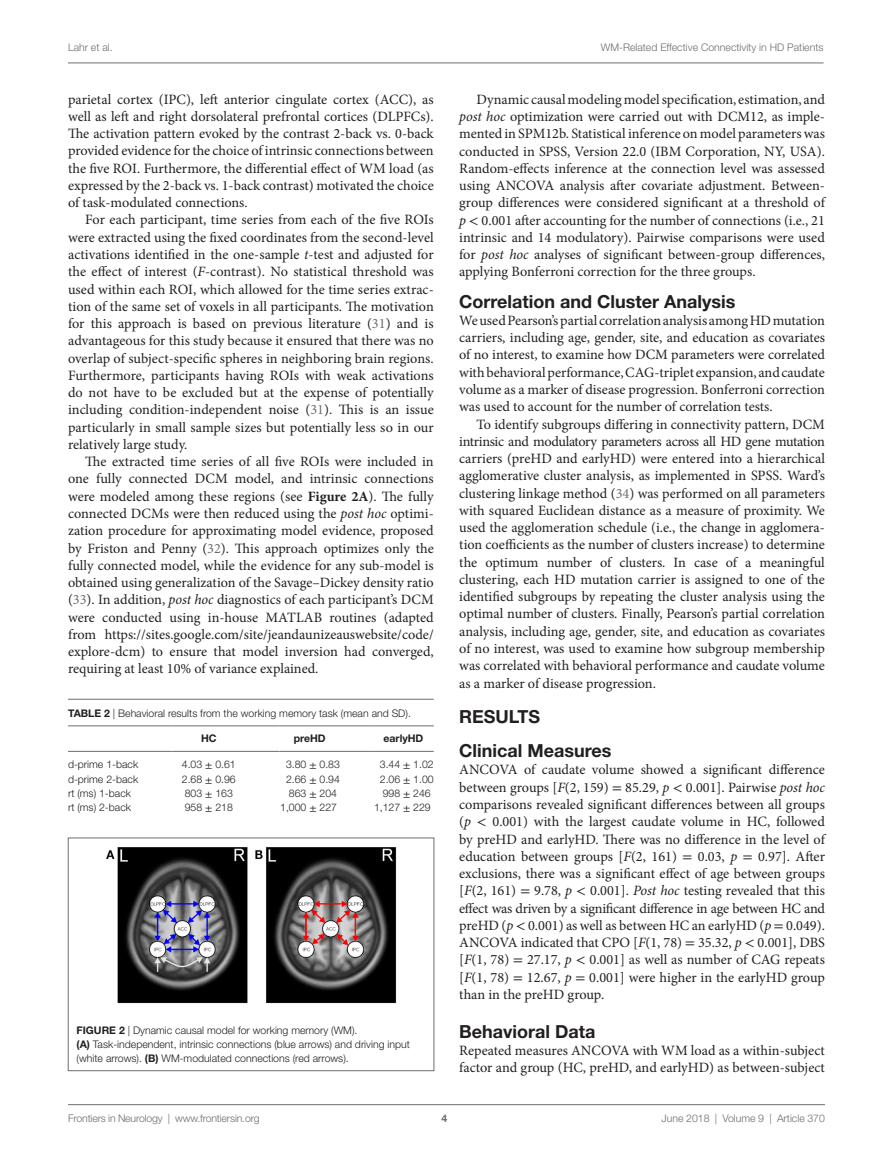
<style>
.page{position:relative;width:893px;height:1170px;background:#fff}
.page>*{position:absolute;margin:0;border:0;box-sizing:border-box;transform-origin:0 0}
.t1{font:700 18px/33.8px "Helvetica Neue LT Std";color:#231f20}
.t2{font:14.25px/17.2px "Minion Pro";color:#231f20;text-align:justify}
.t3{font:300 10.5px/14.2px "Helvetica Neue LT Std";color:#231f20}
.t4{font:300 10.5px "Helvetica Neue LT Std";color:#6c6d70}
.t5{font:700 10.5px "Helvetica Neue LT Std";color:#231f20}
.t6{font:700 10.5px "Helvetica Neue LT Std";color:#6c6d70}
.s1{font-style:italic}
.s2{color:#6c6d70}
.s3{font-weight:700}
.s4{font-family:"STIX General";font-weight:400}
.s5{font-family:"STIX General"}
</style>
<div class="page">
<img style="left:106px;top:847px;width:291px;height:156px">
<hr style="left:68px;top:699px;width:366px;height:1px;background:#6c6d70">
<hr style="left:68px;top:725px;width:103px;height:1px;background:#6c6d70">
<hr style="left:68px;top:751px;width:103px;height:1px;background:#6c6d70">
<hr style="left:171px;top:725px;width:108px;height:1px;background:#6c6d70">
<hr style="left:171px;top:751px;width:108px;height:1px;background:#6c6d70">
<hr style="left:279px;top:725px;width:94px;height:1px;background:#6c6d70">
<hr style="left:279px;top:751px;width:94px;height:1px;background:#6c6d70">
<hr style="left:373px;top:725px;width:61px;height:1px;background:#6c6d70">
<hr style="left:373px;top:751px;width:61px;height:1px;background:#6c6d70">
<hr style="left:68px;top:63px;width:756px;height:1px;background:#6c6d70">
<hr style="left:68px;top:1104px;width:757px;height:1px;background:#6c6d70">
<p class="t4" style="left:68px;top:41px;width:46px">Lahr et al.</p>
<p class="t4" style="left:601px;top:41px;width:224px">WM-Related Effective Connectivity in HD Patients</p>
<p class="t2" style="left:68px;top:90px;width:367px">parietal cortex (IPC), left anterior cingulate cortex (ACC), as well as left and right dorsolateral prefrontal cortices (DLPFCs).<br>The activation pattern evoked by the contrast 2-back vs. 0-back provided evidence for the choice of intrinsic connections between the five ROI. Furthermore, the differential effect of WM load (as expressed by the 2-back vs. 1-back contrast) motivated the choice of task-modulated connections.</p>
<p class="t2" style="left:68px;top:211px;width:367px;text-indent:17px">For each participant, time series from each of the five ROIs were extracted using the fixed coordinates from the second-level activations identified in the one-sample <span class="s1">t</span>-test and adjusted for the effect of interest (<span class="s1">F</span>-contrast). No statistical threshold was used within each ROI, which allowed for the time series extrac&shy;tion of the same set of voxels in all participants. The motivation for this approach is based on previous literature (<span class="s2">31</span>) and is advantageous for this study because it ensured that there was no overlap of subject-specific spheres in neighboring brain regions.<br>Furthermore, participants having ROIs with weak activations do not have to be excluded but at the expense of potentially including condition-independent noise (<span class="s2">31</span>). This is an issue particularly in small sample sizes but potentially less so in our relatively large study.</p>
<p class="t2" style="left:68px;top:453px;width:367px;text-indent:17px">The extracted time series of all five ROIs were included in one fully connected DCM model, and intrinsic connections were modeled among these regions (see <span class="s3">Figure 2A</span>). The fully connected DCMs were then reduced using the <span class="s1">post hoc</span> optimi&shy;zation procedure for approximating model evidence, proposed by Friston and Penny (<span class="s2">32</span>). This approach optimizes only the fully connected model, while the evidence for any sub-model is obtained using generalization of the Savage–Dickey density ratio (<span class="s2">33</span>). In addition, <span class="s1">post hoc</span> diagnostics of each participant’s DCM were conducted using in-house MATLAB routines (adapted from https://sites.google.com/site/jeandaunizeauswebsite/code/ explore-dcm) to ensure that model inversion had converged, requiring at least 10% of variance explained.</p>
<p class="t3" style="left:68px;top:706px;width:344px"><span class="s3">Table 2</span> | Behavioral results from the working memory task (mean and SD).</p>
<p class="t5" style="left:201px;top:732px;width:9px">HC</p>
<p class="t5" style="left:294px;top:732px;width:33px">preHD</p>
<p class="t5" style="left:384px;top:732px;width:41px">earlyHD</p>
<p class="t3" style="left:68px;top:756px;width:72px">d-prime 1-back</p>
<p class="t3" style="left:182px;top:757px;width:55px">4.03 <span class="s4">±</span> 0.61</p>
<p class="t3" style="left:286px;top:757px;width:55px">3.80 <span class="s4">±</span> 0.83</p>
<p class="t3" style="left:380px;top:757px;width:55px">3.44 <span class="s4">±</span> 1.02</p>
<p class="t3" style="left:68px;top:771px;width:72px">d-prime 2-back</p>
<p class="t3" style="left:182px;top:771px;width:55px">2.68 <span class="s4">±</span> 0.96</p>
<p class="t3" style="left:286px;top:771px;width:55px">2.66 <span class="s4">±</span> 0.94</p>
<p class="t3" style="left:380px;top:771px;width:55px">2.06 <span class="s4">±</span> 1.00</p>
<p class="t3" style="left:68px;top:785px;width:65px">rt (ms) 1-back</p>
<p class="t3" style="left:185px;top:785px;width:50px">803 <span class="s4">±</span> 163</p>
<p class="t3" style="left:289px;top:785px;width:50px">863 <span class="s4">±</span> 204</p>
<p class="t3" style="left:383px;top:785px;width:50px">998 <span class="s4">±</span> 246</p>
<p class="t3" style="left:68px;top:799px;width:65px">rt (ms) 2-back</p>
<p class="t3" style="left:185px;top:799px;width:50px">958 <span class="s4">±</span> 218</p>
<p class="t3" style="left:280px;top:799px;width:58px">1,000 <span class="s4">±</span> 227</p>
<p class="t3" style="left:374px;top:799px;width:58px">1,127 <span class="s4">±</span> 229</p>
<p class="t3" style="left:77px;top:1022px;width:335px"><span class="s3">Figure 2</span> | Dynamic causal model for working memory (WM).<br><span class="s3">(A)</span> Task-independent, intrinsic connections (blue arrows) and driving input (white arrows). <span class="s3">(B)</span> WM-modulated connections (red arrows).</p>
<p class="t2" style="left:459px;top:91px;width:367px;text-indent:17px">Dynamic causal modeling model specification, estimation, and <span class="s1">post hoc</span> optimization were carried out with DCM12, as imple&shy;mented in SPM12b. Statistical inference on model parameters was conducted in SPSS, Version 22.0 (IBM Corporation, NY, USA).<br>Random-effects inference at the connection level was assessed using ANCOVA analysis after covariate adjustment. Between&shy;group differences were considered significant at a threshold of <span class="s1">p</span> <span class="s5">&lt;</span> 0.001 after accounting for the number of connections (i.e., 21 intrinsic and 14 modulatory). Pairwise comparisons were used for <span class="s1">post hoc</span> analyses of significant between-group differences, applying Bonferroni correction for the three groups.</p>
<p class="t1" style="left:459px;top:284px;width:278px">Correlation and Cluster Analysis</p>
<p class="t2" style="left:459px;top:312px;width:367px">We used Pearson’s partial correlation analysis among HD mutation carriers, including age, gender, site, and education as covariates of no interest, to examine how DCM parameters were correlated with behavioral performance, CAG-triplet expansion, and caudate volume as a marker of disease progression. Bonferroni correction was used to account for the number of correlation tests.</p>
<p class="t2" style="left:459px;top:415px;width:367px;text-indent:17px">To identify subgroups differing in connectivity pattern, DCM intrinsic and modulatory parameters across all HD gene mutation carriers (preHD and earlyHD) were entered into a hierarchical agglomerative cluster analysis, as implemented in SPSS. Ward’s clustering linkage method (<span class="s2">34</span>) was performed on all parameters with squared Euclidean distance as a measure of proximity. We used the agglomeration schedule (i.e., the change in agglomera&shy;tion coefficients as the number of clusters increase) to determine the optimum number of clusters. In case of a meaningful clustering, each HD mutation carrier is assigned to one of the identified subgroups by repeating the cluster analysis using the optimal number of clusters. Finally, Pearson’s partial correlation analysis, including age, gender, site, and education as covariates of no interest, was used to examine how subgroup membership was correlated with behavioral performance and caudate volume as a marker of disease progression.</p>
<p class="t1" style="left:459px;top:699px;width:13px">RES</p>
<p class="t1" style="left:459px;top:699px;width:154px;text-indent:36px">ULTS<br>Clinical Measures</p>
<p class="t2" style="left:459px;top:761px;width:367px">ANCOVA of caudate volume showed a significant difference between groups [<span class="s1">F</span>(2, 159) <span class="s5">=</span> 85.29, <span class="s1">p</span> <span class="s5">&lt;</span> 0.001]. Pairwise <span class="s1">post hoc </span>comparisons revealed significant differences between all groups (<span class="s1">p</span> <span class="s5">&lt;</span> 0.001) with the largest caudate volume in HC, followed by preHD and earlyHD. There was no difference in the level of education between groups [<span class="s1">F</span>(2, 161) <span class="s5">=</span> 0.03, <span class="s1">p</span> <span class="s5">=</span> 0.97]. After exclusions, there was a significant effect of age between groups [<span class="s1">F</span>(2, 161) <span class="s5">=</span> 9.78, <span class="s1">p</span> <span class="s5">&lt;</span> 0.001]. <span class="s1">Post hoc</span> testing revealed that this effect was driven by a significant difference in age between HC and preHD (<span class="s1">p</span> <span class="s5">&lt;</span> 0.001) as well as between HC an earlyHD (<span class="s1">p</span> <span class="s5">=</span> 0.049).<br>ANCOVA indicated that CPO [<span class="s1">F</span>(1, 78) <span class="s5">=</span> 35.32, <span class="s1">p</span> <span class="s5">&lt;</span> 0.001], DBS [<span class="s1">F</span>(1, 78) <span class="s5">=</span> 27.17, <span class="s1">p</span> <span class="s5">&lt;</span> 0.001] as well as number of CAG repeats [<span class="s1">F</span>(1, 78) <span class="s5">=</span> 12.67, <span class="s1">p</span> <span class="s5">=</span> 0.001] were higher in the earlyHD group than in the preHD group.</p>
<p class="t1" style="left:459px;top:1013px;width:138px">Behavioral Data</p>
<p class="t2" style="left:459px;top:1041px;width:367px">Repeated measures ANCOVA with WM load as a within-subject factor and group (HC, preHD, and earlyHD) as between-subject</p>
<p class="t4" style="left:68px;top:1111px;width:193px">Frontiers in Neurology | www.frontiersin.org</p>
<p class="t4" style="left:662px;top:1111px;width:165px">June 2018 | Volume 9 | Article 370</p>
<p class="t6" style="left:441px;top:1111px;width:7px">4</p>
</div>
